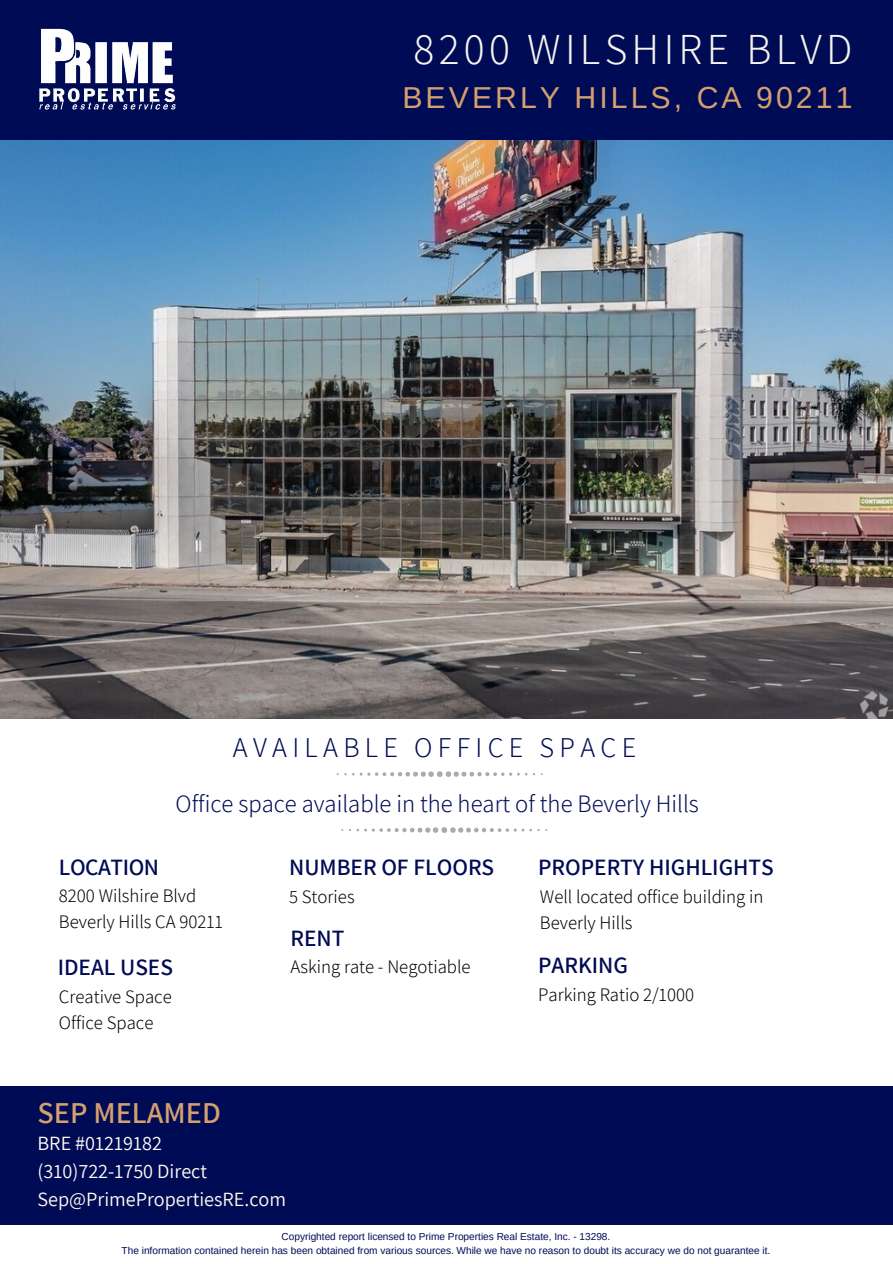
<style>
.page{position:relative;width:893px;height:1264px;background:#fff}
.page>*{position:absolute;margin:0;border:0;box-sizing:border-box;transform-origin:0 0}
.t1{font:300 43.2px "Assistant";letter-spacing:.1em;color:#f5f4ef}
.t2{font:30.3px "Arimo";letter-spacing:.1em;color:#d59f6f}
.t3{font:600 30.3px "Assistant";color:#d59f6f}
.t4{font:300 28.05px "Assistant";letter-spacing:.19em;color:#000b55}
.t5{font:300 24.45px "Assistant";color:#000b55}
.t6{font:600 23.4px "Assistant";color:#000b55}
.t7{font:600 23.4px "Assistant";letter-spacing:-.02em;color:#000b55}
.t8{font:20.1px/28.2px "Assistant";color:#fffaf1}
.t9{font:300 18.75px/25.8px "Assistant";color:#000}
.t10{font:10.05px/13.2px "Arimo";color:#000b55;text-align:center}
.s1{color:#fff}
</style>
<div class="page">
<svg style="left:337px;top:771px;width:205px;height:6px"></svg>
<svg style="left:341px;top:827px;width:206px;height:6px"></svg>
<div style="left:0;top:1086px;width:892px;height:138px;background:#000b55"></div>
<img style="left:0;top:139px;width:892px;height:579px">
<div style="left:0;top:0;width:892px;height:139px;background:#000b55"></div>
<img style="left:39px;top:28px;width:137px;height:82px">
<h1 class="t1" style="left:413px;top:20px;width:440px">8200 WILSHIRE BLVD</h1>
<h2 class="t2" style="left:402px;top:80px;width:451px">BEVERLY HILLS, CA 90211</h2>
<h3 class="t4" style="left:233px;top:728px;width:405px">AVAILABLE OFFICE SPACE</h3>
<h3 class="t5" style="left:176px;top:787px;width:525px">Office space available in the heart of the Beverly Hills</h3>
<h3 class="t7" style="left:59px;top:851px;width:102px">LOCATION</h3>
<h3 class="t6" style="left:289px;top:851px;width:206px">NUMBER OF FLOORS</h3>
<h3 class="t6" style="left:538px;top:851px;width:237px">PROPERTY HIGHLIGHTS</h3>
<h3 class="t9" style="left:59px;top:882px;width:166px">8200 Wilshire Blvd<br>Beverly Hills CA 90211</h3>
<h3 class="t6" style="left:58px;top:950px;width:117px">IDEAL USES</h3>
<h3 class="t9" style="left:59px;top:983px;width:114px">Creative Space<br>Office Space</h3>
<h2 class="t3" style="left:38px;top:1091px;width:185px">SEP MELAMED</h2>
<h3 class="t9" style="left:289px;top:883px;width:67px">5 Stories</h3>
<h3 class="t9" style="left:540px;top:883px;width:225px">Well located office building in<br>Beverly Hills</h3>
<h3 class="t6" style="left:538px;top:949px;width:91px">PARKING</h3>
<h3 class="t9" style="left:538px;top:981px;width:157px">Parking Ratio 2/1000</h3>
<h3 class="t6" style="left:290px;top:922px;width:55px">RENT</h3>
<h3 class="t9" style="left:290px;top:953px;width:182px">Asking rate - Negotiable</h3>
<h3 class="t8" style="left:38px;top:1128px;width:250px"><span class="s1">B</span>RE #01219182<br>(310)722-1750 Direct<br>Sep@PrimePropertiesRE.com</h3>
<p class="t10" style="left:122px;top:1230px;width:650px">Copyrighted report licensed to Prime Properties Real Estate, Inc. - 13298.<br>The information contained herein has been obtained from various sources. While we have no reason to doubt its accuracy we do not guarantee it.</p>
</div>
